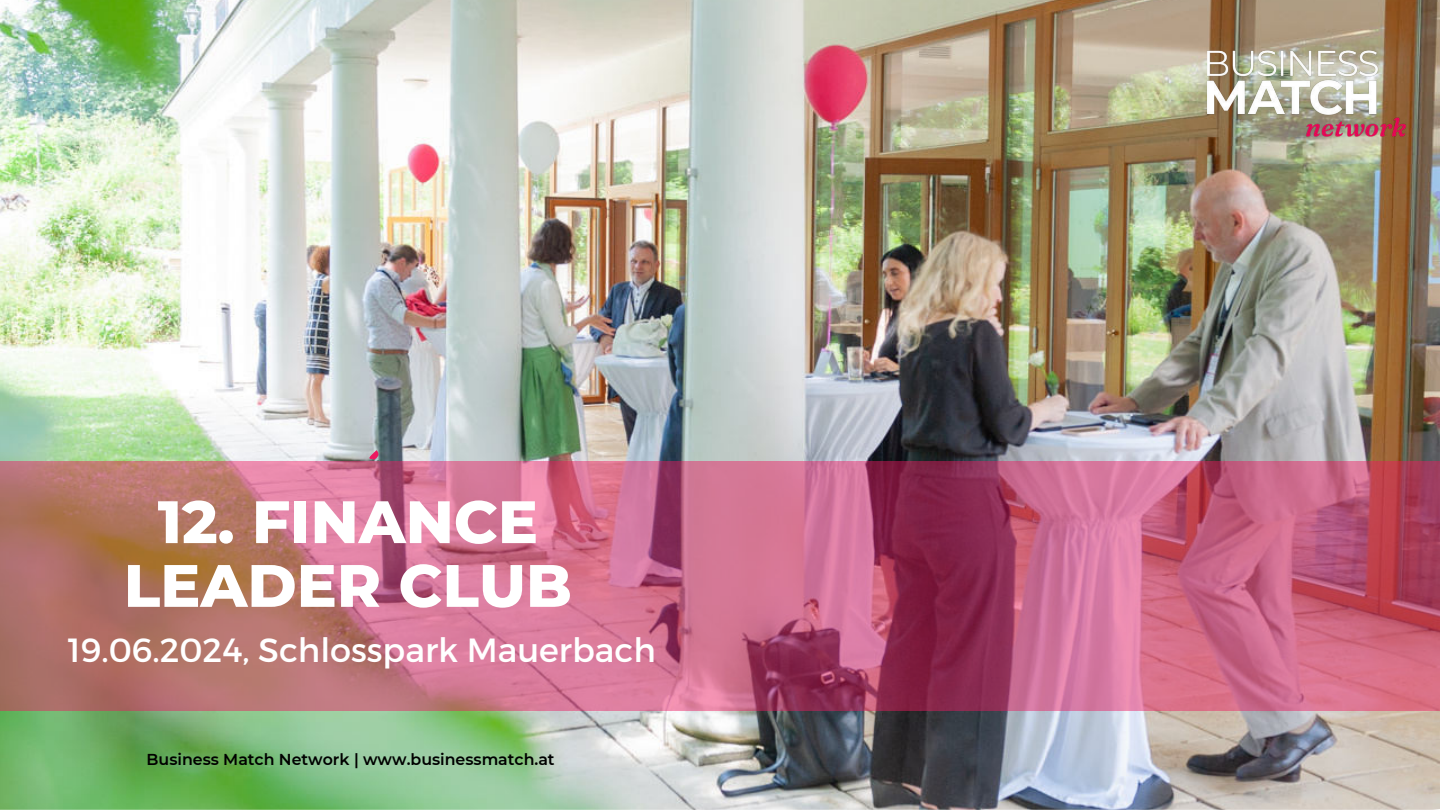
<style>
.page{position:relative;width:1440px;height:810px;background:#fff}
.page>*{position:absolute;margin:0;border:0;box-sizing:border-box;transform-origin:0 0}
.t1{font:800 59.7px/63.8px "Montserrat";color:#fff;text-align:center}
.t2{font:33.5px "Montserrat";color:#fff}
.t3{font:600 15.8px "Montserrat";color:#000}
</style>
<div class="page">
<img style="left:0;top:0;width:1440px;height:810px">
<svg style="left:369px;top:450px;width:9px;height:10px"></svg>
<svg style="left:0;top:461px;width:1440px;height:249px"></svg>
<img style="left:1207px;top:50px;width:199px;height:87px">
<h1 class="t1" style="left:124px;top:487px;width:450px">12. FINANCE<br>LEADER CLUB</h1>
<h2 class="t2" style="left:68px;top:629px;width:589px">19.06.2024, Schlosspark Mauerbach</h2>
<p class="t3" style="left:147px;top:748px;width:410px">Business Match Network | www.businessmatch.at</p>
</div>
